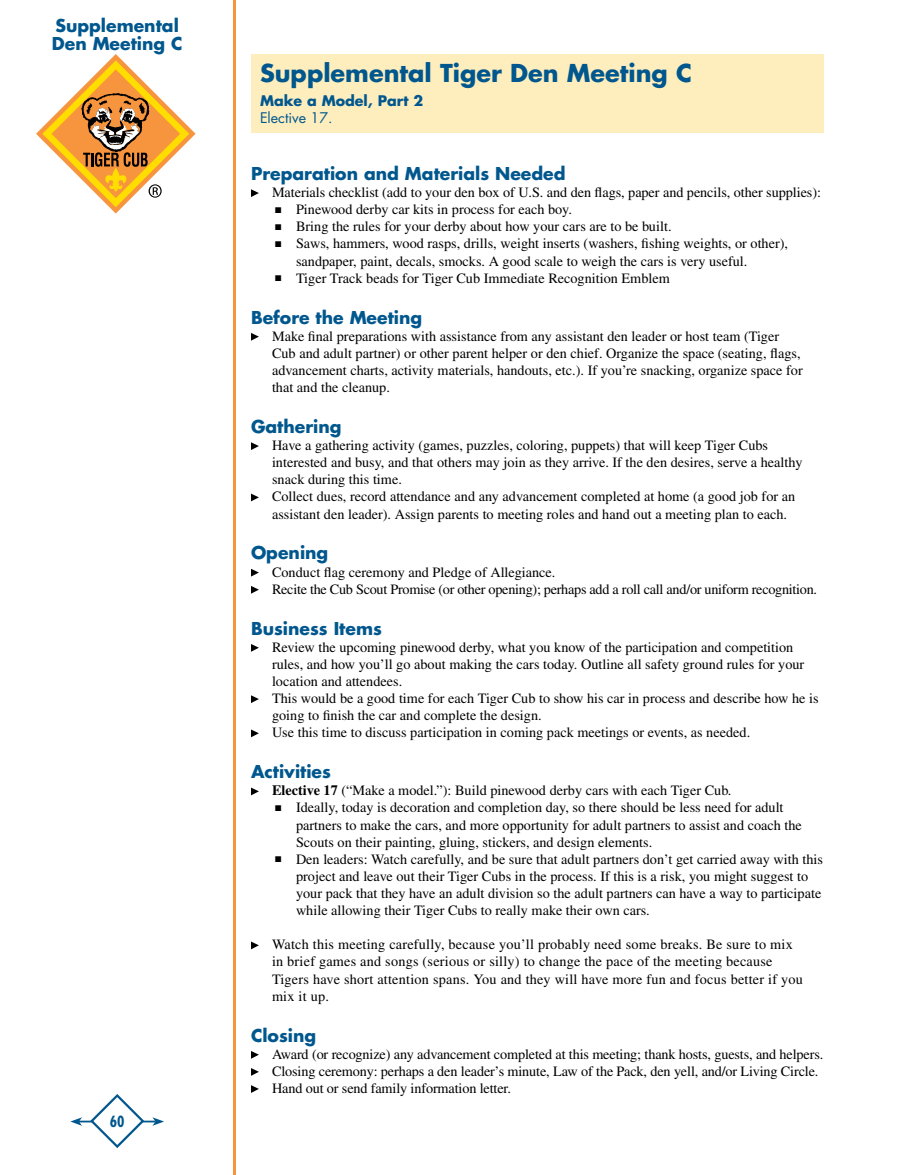
<style>
.page{position:relative;width:905px;height:1175px;background:#fff}
.page>*{position:absolute;margin:0;border:0;box-sizing:border-box;transform-origin:0 0}
.t1{font:700 24px "Futura";color:#00578e}
.t2{font:700 17.25px/18px "Futura";color:#00578e}
.t3{font:700 condensed 15px "Futura";color:#00578e}
.t4{font:14.25px/17.1px "Times";color:#000}
.t5{font:14.25px/17.1px "Times";letter-spacing:-.02em;color:#000}
.t6{font:700 14.25px "Futura";color:#00578e}
.t7{font:14.25px "Futura";color:#00578e}
.s1{font-weight:700}
</style>
<div class="page">
<svg style="left:36px;top:54px;width:159px;height:159px"></svg>
<hr style="left:79px;top:1120px;width:76px;height:2px;background:#00578e">
<svg style="left:70px;top:1117px;width:12px;height:8px"></svg>
<svg style="left:152px;top:1117px;width:12px;height:8px"></svg>
<svg style="left:89px;top:1094px;width:57px;height:54px"></svg>
<hr style="left:233px;top:0;width:3px;height:1174px;background:#f7943e">
<div style="left:251px;top:54px;width:573px;height:78px;background:#ffeebd"></div>
<svg style="left:251px;top:189px;width:8px;height:8px"></svg>
<svg style="left:251px;top:333px;width:8px;height:8px"></svg>
<svg style="left:251px;top:442px;width:8px;height:8px"></svg>
<svg style="left:251px;top:493px;width:8px;height:8px"></svg>
<svg style="left:251px;top:569px;width:8px;height:7px"></svg>
<svg style="left:251px;top:586px;width:8px;height:7px"></svg>
<svg style="left:251px;top:644px;width:8px;height:7px"></svg>
<svg style="left:251px;top:695px;width:8px;height:8px"></svg>
<svg style="left:251px;top:729px;width:8px;height:8px"></svg>
<svg style="left:251px;top:787px;width:8px;height:8px"></svg>
<svg style="left:251px;top:941px;width:8px;height:8px"></svg>
<svg style="left:251px;top:1051px;width:8px;height:7px"></svg>
<svg style="left:251px;top:1068px;width:8px;height:7px"></svg>
<svg style="left:251px;top:1085px;width:8px;height:7px"></svg>
<p class="t2" style="left:52px;top:16px;width:131px">Supplemental<br>Den Meeting C</p>
<p class="t3" style="left:110px;top:1112px;width:16px">60</p>
<h1 class="t1" style="left:260px;top:57px;width:431px">Supplemental Tiger Den Meeting C</h1>
<p class="t6" style="left:260px;top:91px;width:165px">Make a Model, Part 2</p>
<p class="t7" style="left:260px;top:109px;width:74px">Elective 17.</p>
<p class="t2" style="left:251px;top:164px;width:316px">Preparation and Materials Needed</p>
<p class="t4" style="left:272px;top:184px;width:550px">Materials checklist (add to your den box of U.S. and den flags, paper and pencils, other supplies):</p>
<p class="t4" style="left:275px;top:201px;width:298px">■ Pinewood derby car kits in process for each boy.</p>
<p class="t4" style="left:275px;top:218px;width:398px">■ Bring the rules for your derby about how your cars are to be built.</p>
<p class="t4" style="left:296px;top:235px;width:493px;text-indent:-21px">■ Saws, hammers, wood rasps, drills, weight inserts (washers, fishing weights, or other), sandpaper, paint, decals, smocks. A good scale to weigh the cars is very useful.</p>
<p class="t4" style="left:275px;top:269px;width:396px">■ Tiger Track beads for Tiger Cub Immediate Recognition Emblem</p>
<p class="t2" style="left:251px;top:308px;width:173px">Before the Meeting</p>
<p class="t4" style="left:272px;top:327px;width:532px">Make final preparations with assistance from any assistant den leader or host team (Tiger Cub and adult partner) or other parent helper or den chief. Organize the space (seating, flags, advancement charts, activity materials, handouts, etc.). If you’re snacking, organize space for that and the cleanup.</p>
<p class="t2" style="left:251px;top:417px;width:92px">Gathering</p>
<p class="t4" style="left:272px;top:437px;width:532px">Have a gathering activity (games, puzzles, coloring, puppets) that will keep Tiger Cubs interested and busy, and that others may join as they arrive. If the den desires, serve a healthy snack during this time.<br>Collect dues, record attendance and any advancement completed at home (a good job for an assistant den leader). Assign parents to meeting roles and hand out a meeting plan to each.</p>
<p class="t2" style="left:251px;top:544px;width:79px">Opening</p>
<p class="t5" style="left:272px;top:563px;width:546px">Conduct flag ceremony and Pledge of Allegiance.<br>Recite the Cub Scout Promise (or other opening); perhaps add a roll call and/or uniform recognition.</p>
<p class="t2" style="left:251px;top:619px;width:132px">Business Items</p>
<p class="t4" style="left:272px;top:638px;width:548px">Review the upcoming pinewood derby, what you know of the participation and competition rules, and how you’ll go about making the cars today. Outline all safety ground rules for your location and attendees.<br>This would be a good time for each Tiger Cub to show his car in process and describe how he is going to finish the car and complete the design.<br>Use this time to discuss participation in coming pack meetings or events, as needed.</p>
<p class="t2" style="left:251px;top:762px;width:81px">Activities</p>
<p class="t4" style="left:272px;top:782px;width:461px"><span class="s1">Elective 17</span> (“Make a model.”): Build pinewood derby cars with each Tiger Cub.</p>
<p class="t4" style="left:296px;top:799px;width:507px;text-indent:-21px">■ Ideally, today is decoration and completion day, so there should be less need for adult partners to make the cars, and more opportunity for adult partners to assist and coach the<br>Scouts on their painting, gluing, stickers, and design elements.</p>
<p class="t4" style="left:296px;top:850px;width:528px;text-indent:-21px">■ Den leaders: Watch carefully, and be sure that adult partners don’t get carried away with this project and leave out their Tiger Cubs in the process. If this is a risk, you might suggest to your pack that they have an adult division so the adult partners can have a way to participate while allowing their Tiger Cubs to really make their own cars.</p>
<p class="t4" style="left:272px;top:936px;width:532px">Watch this meeting carefully, because you’ll probably need some breaks. Be sure to mix in brief games and songs (serious or silly) to change the pace of the meeting because Tigers have short attention spans. You and they will have more fun and focus better if you mix it up.</p>
<p class="t2" style="left:251px;top:1026px;width:67px">Closing</p>
<p class="t4" style="left:272px;top:1045px;width:553px">Award (or recognize) any advancement completed at this meeting; thank hosts, guests, and helpers.<br>Closing ceremony: perhaps a den leader’s minute, Law of the Pack, den yell, and/or Living Circle.<br>Hand out or send family information letter.</p>
</div>
